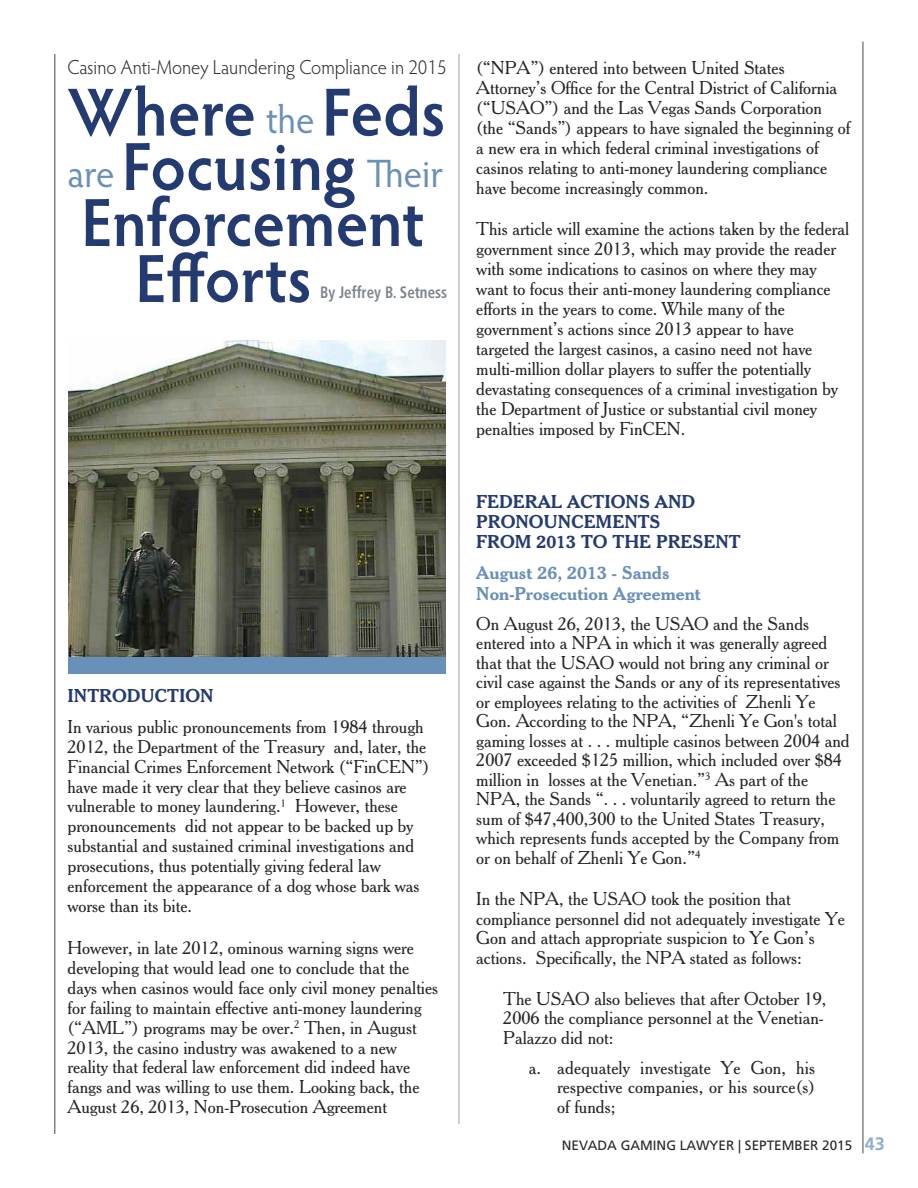
<style>
.page{position:relative;width:918px;height:1188px;background:#fff}
.page>*{position:absolute;margin:0;border:0;box-sizing:border-box;transform-origin:0 0}
.t1{font:600 68.25px/55.9px "Hypatia Sans Pro";letter-spacing:-.005em;color:#243b71;scale:.94 1}
.t2{font:39.6px "Hypatia Sans Pro";color:#6990b9;scale:.94 1}
.t3{font:300 20.25px "Hypatia Sans Pro";color:#272526;scale:.94 1}
.t4{font:18px/20px "Cheltenham BT";color:#272526}
.t5{font:700 18px/20.2px "Cheltenham BT";color:#243b71}
.t6{font:700 18px/20.2px "Cheltenham BT";color:#6990b9}
.t7{font:700 condensed 16.5px "Frutiger";color:#7e858d;scale:.9 1}
.t8{font:13.5px "Frutiger";color:#272526}
.s1{font-weight:400;font-size:39.6px;color:#6990b9}
.s2{font-weight:600;font-size:68.25px;color:#243b71}
.s3{font-weight:700;font-size:18px;color:#8faecd}
</style>
<div class="page">
<hr style="left:862px;top:42px;width:2px;height:1111px;background:#82858a">
<hr style="left:54px;top:54px;width:2px;height:1080px;background:#82858a">
<hr style="left:459px;top:54px;width:1px;height:1070px;background:#9aa1a9">
<img style="left:68px;top:340px;width:378px;height:317px">
<div style="left:68px;top:657px;width:378px;height:17px;background:#6990b9"></div>
<p class="t3" style="left:68px;top:59px;width:405px">Casino Anti-Money Laundering Compliance in 2015</p>
<h1 class="t1" style="left:68px;top:91px;width:404px">Where <span class="s1">the</span> Feds</h1>
<h2 class="t2" style="left:68px;top:158px;width:401px">are <span class="s2">Focusing</span> Their</h2>
<h1 class="t1" style="left:135px;top:201px;width:309px;text-indent:-54px">Enforcement<br>Efforts</h1>
<p class="t7" style="left:320px;top:286px;width:143px">By Jeffrey B. Setness</p>
<p class="t5" style="left:68px;top:686px;width:148px">INTRODUCTION</p>
<p class="t4" style="left:67px;top:717px;width:364px">In various public pronouncements from 1984 through 2012, the Department of the Treasury and, later, the Financial Crimes Enforcement Network (“FinCEN”) have made it very clear that they believe casinos are vulnerable to money laundering.<sup>1</sup> However, these pronouncements did not appear to be backed up by substantial and sustained criminal investigations and prosecutions, thus potentially giving federal law enforcement the appearance of a dog whose bark was worse than its bite.</p>
<p class="t4" style="left:67px;top:938px;width:372px">However, in late 2012, ominous warning signs were developing that would lead one to conclude that the days when casinos would face only civil money penalties for failing to maintain effective anti-money laundering (“AML”) programs may be over.<sup>2</sup> Then, in August 2013, the casino industry was awakened to a new reality that federal law enforcement did indeed have fangs and was willing to use them. Looking back, the August 26, 2013, Non-Prosecution Agreement</p>
<p class="t4" style="left:476px;top:58px;width:376px">(“NPA”) entered into between United States Attorney’s Office for the Central District of California (“USAO”) and the Las Vegas Sands Corporation (the “Sands”) appears to have signaled the beginning of a new era in which federal criminal investigations of casinos relating to anti-money laundering compliance have become increasingly common.</p>
<p class="t4" style="left:476px;top:219px;width:374px">This article will examine the actions taken by the federal government since 2013, which may provide the reader with some indications to casinos on where they may want to focus their anti-money laundering compliance efforts in the years to come. While many of the government’s actions since 2013 appear to have targeted the largest casinos, a casino need not have multi-million dollar players to suffer the potentially devastating consequences of a criminal investigation by the Department of Justice or substantial civil money penalties imposed by FinCEN.</p>
<p class="t5" style="left:476px;top:492px;width:266px">FEDERAL ACTIONS AND<br>PRONOUNCEMENTS<br>FROM 2013 TO THE PRESENT</p>
<p class="t6" style="left:476px;top:563px;width:226px">August 26, 2013 - Sands<br>Non-Prosecution Agreement</p>
<p class="t4" style="left:476px;top:614px;width:375px;line-height:19.5px">On August 26, 2013, the USAO and the Sands entered into a NPA in which it was generally agreed that that the USAO would not bring any criminal or civil case against the Sands or any of its representatives or employees relating to the activities of Zhenli Ye Gon. According to the NPA, “Zhenli Ye Gon's total gaming losses at . . . multiple casinos between 2004 and 2007 exceeded $125 million, which included over $84 million in losses at the Venetian.”<sup>3</sup> As part of the NPA, the Sands “. . . voluntarily agreed to return the sum of $47,400,300 to the United States Treasury, which represents funds accepted by the Company from or on behalf of Zhenli Ye Gon.”<sup>4</sup></p>
<p class="t4" style="left:476px;top:889px;width:370px;line-height:19.5px">In the NPA, the USAO took the position that compliance personnel did not adequately investigate Ye Gon and attach appropriate suspicion to Ye Gon’s actions. Specifically, the NPA stated as follows:</p>
<p class="t4" style="left:503px;top:989px;width:325px;line-height:19.5px">The USAO also believes that after October 19,<br>2006 the compliance personnel at the Venetian-<br>Palazzo did not:</p>
<p class="t4" style="left:557px;top:1058px;width:259px;line-height:19.5px;text-align:justify;text-indent:-28px">a. adequately investigate Ye Gon, his respective companies, or his source(s) of funds;</p>
<p class="t8" style="left:562px;top:1140px;width:324px">NEVADA GAMING LAWYER | SEPTEMBER 2015 <span class="s3">43</span></p>
</div>
